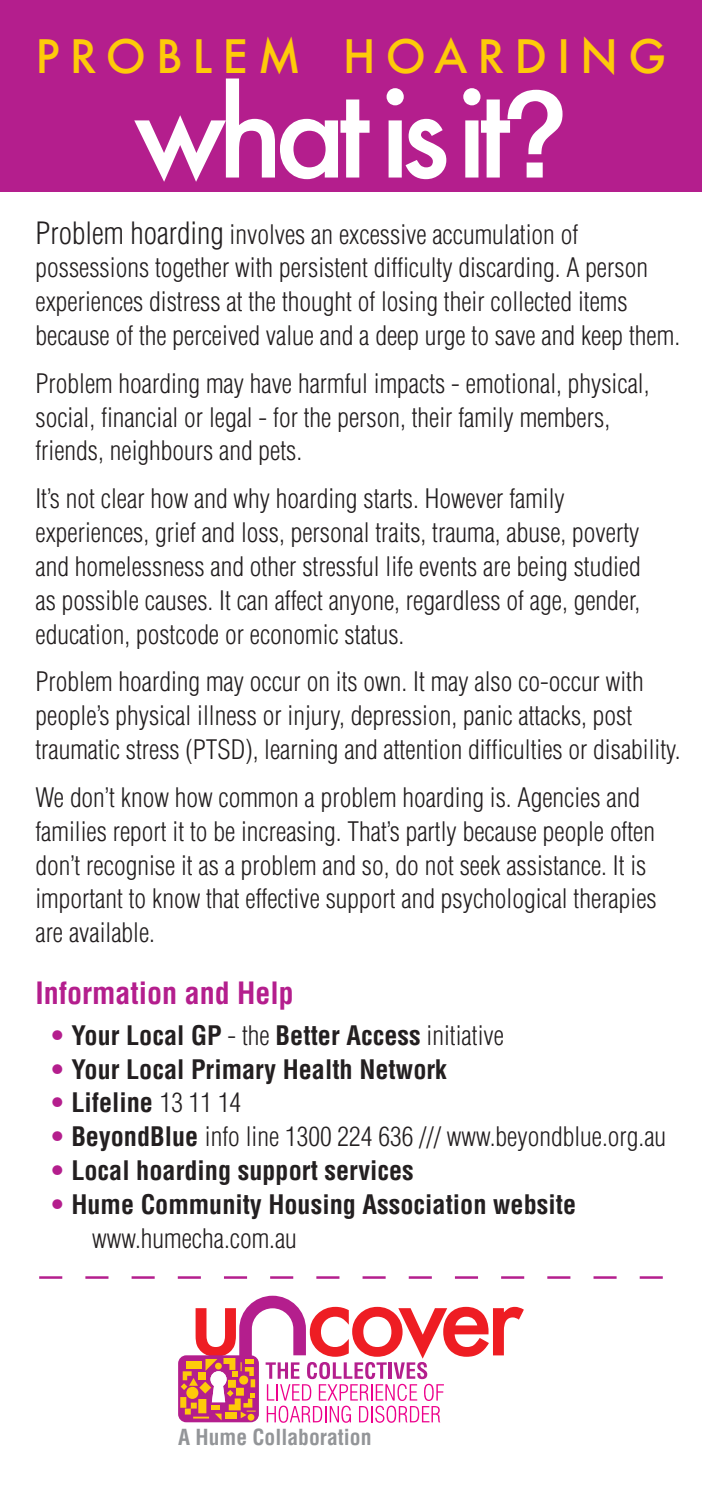
<style>
.page{position:relative;width:702px;height:1489px;background:#fff}
.page>*{position:absolute;margin:0;border:0;box-sizing:border-box;transform-origin:0 0}
.t1{font:500 120px "Futura";letter-spacing:-.075em;color:#fff}
.t2{font:500 45px "Futura";letter-spacing:.22em;color:#feca0a}
.t3{font:700 condensed 30px "Helvetica";color:#b41e8d}
.t4{font:300 condensed 26.25px/33.8px "Helvetica";color:#231f20}
.t5{font:700 condensed 26.25px/33.8px "Helvetica";color:#231f20}
.t6{font:700 condensed 21.5px "Helvetica";color:#939598}
.s1{font-family:"Helvetica Neue"}
.s2{font-size:30px}
.s3{font-weight:300;color:#b41e8d}
.s4{font-weight:300}
.s5{color:#b41e8d}
.s6{font-weight:700}
</style>
<div class="page">
<svg style="left:178px;top:1295px;width:346px;height:127px"></svg>
<div style="left:0;top:0;width:702px;height:191px;background:#b41e8d"></div>
<svg style="left:39px;top:1276px;width:623px;height:2px"></svg>
<h2 class="t2" style="left:35px;top:25px;width:632px">PROBLEM HOARDING</h2>
<h1 class="t1" style="left:134px;top:51px;width:436px">what is it<span class="s1">?</span></h1>
<p class="t4" style="left:35px;top:217px;width:646px"><span class="s2">Problem hoarding</span> involves an excessive accumulation of possessions together with persistent difficulty discarding. A person experiences distress at the thought of losing their collected items because of the perceived value and a deep urge to save and keep them.</p>
<p class="t4" style="left:35px;top:366px;width:615px">Problem hoarding may have harmful impacts - emotional, physical, social, financial or legal - for the person, their family members, friends, neighbours and pets.</p>
<p class="t4" style="left:35px;top:482px;width:606px">It’s not clear how and why hoarding starts. However family experiences, grief and loss, personal traits, trauma, abuse, poverty and homelessness and other stressful life events are being studied as possible causes. It can affect anyone, regardless of age, gender, education, postcode or economic status.</p>
<p class="t4" style="left:35px;top:665px;width:646px">Problem hoarding may occur on its own. It may also co-occur with people’s physical illness or injury, depression, panic attacks, post traumatic stress (PTSD), learning and attention difficulties or disability.</p>
<p class="t4" style="left:35px;top:780px;width:622px">We don’t know how common a problem hoarding is. Agencies and families report it to be increasing. That’s partly because people often don’t recognise it as a problem and so, do not seek assistance. It is important to know that effective support and psychological therapies are available.</p>
<p class="t3" style="left:35px;top:974px;width:260px">Information and Help</p>
<p class="t5" style="left:50px;top:1018px;width:456px"><span class="s3">•</span> Your Local GP <span class="s4">- the</span> Better Access <span class="s4">initiative</span></p>
<p class="t5" style="left:50px;top:1051px;width:399px"><span class="s3">•</span> Your Local Primary Health Network</p>
<p class="t5" style="left:50px;top:1085px;width:193px"><span class="s3">•</span> Lifeline <span class="s4">13 11 14</span></p>
<p class="t4" style="left:50px;top:1119px;width:618px"><span class="s5">•</span> <span class="s6">BeyondBlue</span> info line 1300 224 636 /// www.beyondblue.org.au</p>
<p class="t5" style="left:50px;top:1153px;width:366px"><span class="s3">•</span> Local hoarding support services</p>
<p class="t5" style="left:92px;top:1187px;width:485px;text-indent:-43px"><span class="s3">•</span> Hume Community Housing Association website <span class="s4">www.humecha.com.au</span></p>
<p class="t6" style="left:178px;top:1423px;width:195px">A Hume Collaboration</p>
</div>
